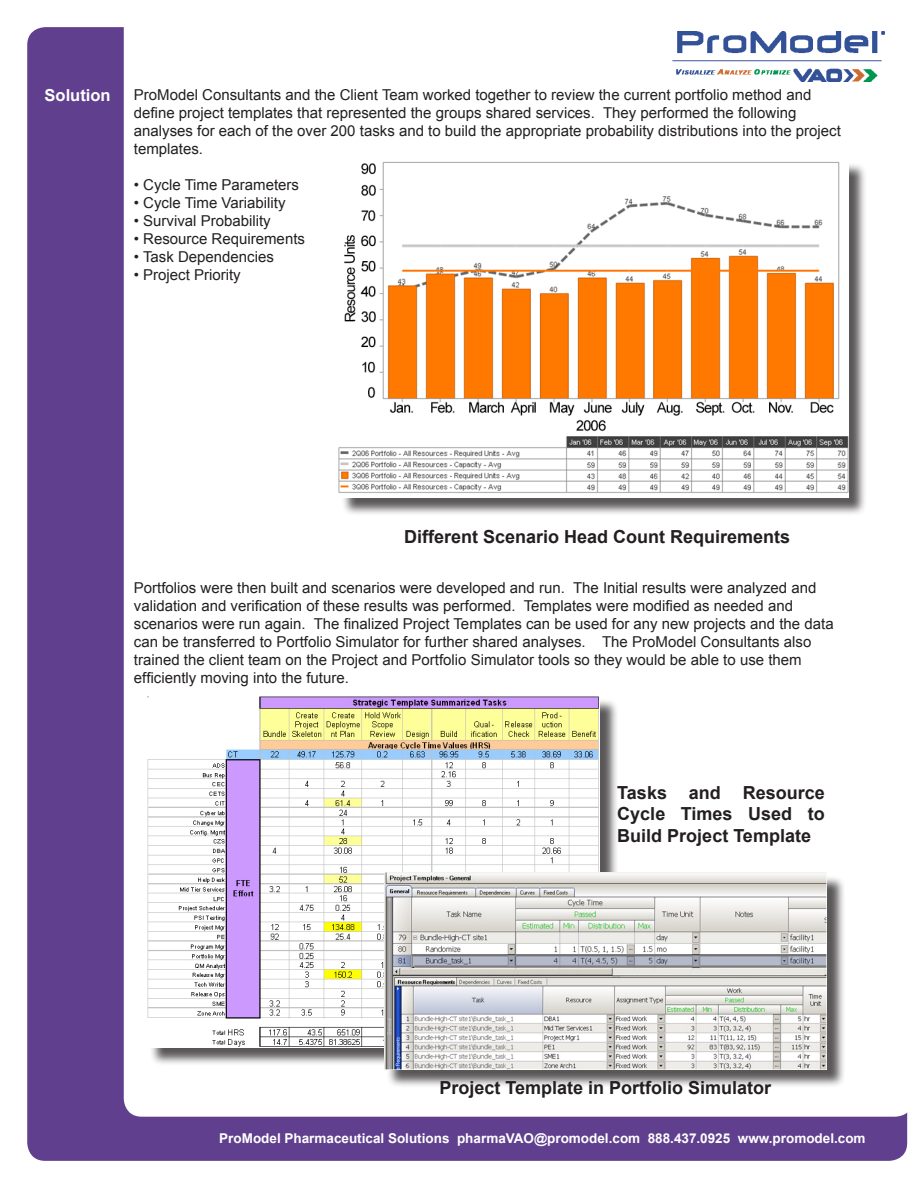
<style>
.page{position:relative;width:918px;height:1188px;background:#fff}
.page>*{position:absolute;margin:0;border:0;box-sizing:border-box;transform-origin:0 0}
.t1{font:700 18px/21.6px "Arial";color:#231f20;text-align:justify}
.t2{font:700 16.5px "Arial";color:#fff}
.t3{font:15px/18px "Arial";color:#231f20}
.t4{font:700 13.5px "Arial";color:#fff}
</style>
<div class="page">
<div style="left:27px;top:27px;width:880px;height:1134px;background:#60408e;border-radius:18px"></div>
<div style="left:124px;top:10px;width:789px;height:1107px;background:#fff;border-radius:18px"></div>
<img style="left:672px;top:31px;width:213px;height:50px">
<div style="left:150px;top:699px;width:468px;height:367px;background:#231f20;opacity:.75"></div>
<img style="left:147px;top:696px;width:453px;height:351px">
<div style="left:386px;top:875px;width:459px;height:213px;background:#231f20;opacity:.75"></div>
<img style="left:384px;top:873px;width:443px;height:196px">
<div style="left:142px;top:693px;width:97px;height:41px;background:#fff;border-radius:18px"></div>
<div style="left:341px;top:162px;width:526px;height:354px;background:#231f20;opacity:.75"></div>
<img style="left:338px;top:162px;width:510px;height:335px">
<p class="t2" style="left:45px;top:85px;width:68px">Solution</p>
<p class="t3" style="left:134px;top:86px;width:709px">ProModel Consultants and the Client Team worked together to review the current portfolio method and define project templates that represented the groups shared services. They performed the following analyses for each of the over 200 tasks and to build the appropriate probability distributions into the project templates.</p>
<p class="t3" style="left:134px;top:176px;width:167px">• Cycle Time Parameters</p>
<p class="t3" style="left:134px;top:194px;width:153px">• Cycle Time Variability</p>
<p class="t3" style="left:134px;top:212px;width:138px">• Survival Probability</p>
<p class="t3" style="left:134px;top:230px;width:173px">• Resource Requirements</p>
<p class="t3" style="left:134px;top:248px;width:142px">• Task Dependencies</p>
<p class="t3" style="left:134px;top:266px;width:108px">• Project Priority</p>
<p class="t1" style="left:404px;top:526px;width:388px">Different Scenario Head Count Requirements</p>
<p class="t3" style="left:134px;top:579px;width:701px">Portfolios were then built and scenarios were developed and run. The Initial results were analyzed and validation and verification of these results was performed. Templates were modified as needed and scenarios were run again. The finalized Project Templates can be used for any new projects and the data can be transferred to Portfolio Simulator for further shared analyses. The ProModel Consultants also trained the client team on the Project and Portfolio Simulator tools so they would be able to use them efficiently moving into the future.</p>
<p class="t1" style="left:617px;top:782px;width:209px">Tasks and Resource Cycle Times Used to Build Project Template</p>
<p class="t1" style="left:439px;top:1078px;width:333px">Project Template in Portfolio Simulator</p>
<p class="t4" style="left:219px;top:1129px;width:648px">ProModel Pharmaceutical Solutions pharmaVAO@promodel.com 888.437.0925 www.promodel.com</p>
</div>
